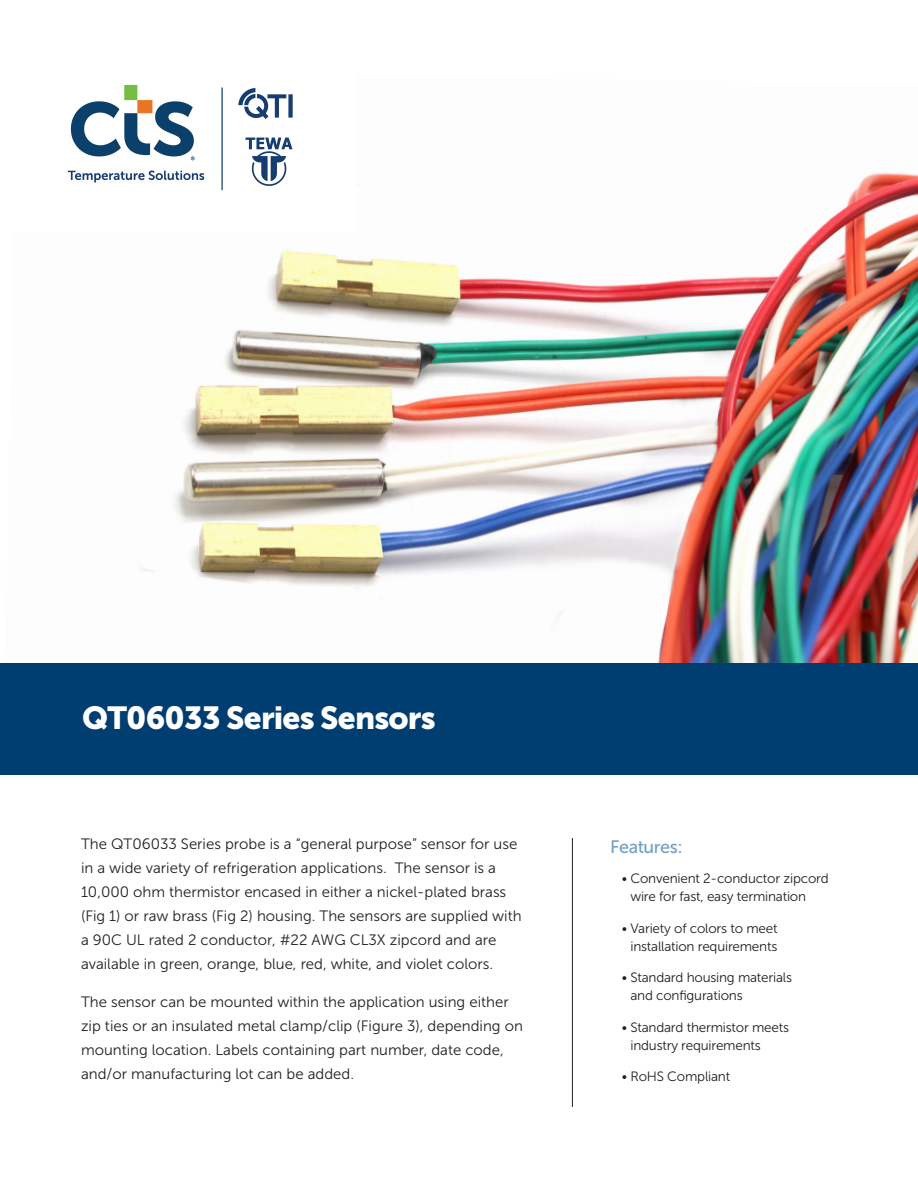
<style>
.page{position:relative;width:918px;height:1188px;background:#fff}
.page>*{position:absolute;margin:0;border:0;box-sizing:border-box;transform-origin:0 0}
.t1{font:31.8px "Museo Sans 900";letter-spacing:-.025em;color:#fff}
.t2{font:18px "Museo Sans 500";letter-spacing:-.025em;color:#73a0c4}
.t3{font:15px/24.2px "Museo Sans 300";color:#231f20}
.t4{font:13.5px/18px "Museo Sans 300";letter-spacing:-.015em;color:#231f20}
</style>
<div class="page">
<img style="left:10px;top:173px;width:908px;height:490px">
<div style="left:0;top:663px;width:918px;height:111px;background:#003d71"></div>
<img style="left:10px;top:84px;width:347px;height:148px">
<hr style="left:572px;top:838px;width:1px;height:269px;background:#231f20">
<p class="t1" style="left:82px;top:700px;width:355px">QT06033 Series Sensors</p>
<p class="t3" style="left:81px;top:832px;width:442px">The QT06033 Series probe is a “general purpose” sensor for use in a wide variety of refrigeration applications. The sensor is a 10,000 ohm thermistor encased in either a nickel-plated brass (Fig 1) or raw brass (Fig 2) housing. The sensors are supplied with a 90C UL rated 2 conductor, #22 AWG CL3X zipcord and are available in green, orange, blue, red, white, and violet colors.</p>
<p class="t3" style="left:81px;top:990px;width:443px">The sensor can be mounted within the application using either zip ties or an insulated metal clamp/clip (Figure 3), depending on mounting location. Labels containing part number, date code, and/or manufacturing lot can be added.</p>
<p class="t2" style="left:610px;top:837px;width:74px">Features:</p>
<p class="t4" style="left:630px;top:870px;width:200px;text-indent:-9px">• Convenient 2-conductor zipcord wire for fast, easy termination</p>
<p class="t4" style="left:622px;top:919px;width:157px;text-align:right">• Variety of colors to meet installation requirements</p>
<p class="t4" style="left:630px;top:969px;width:163px;text-indent:-9px">• Standard housing materials and configurations</p>
<p class="t4" style="left:630px;top:1018px;width:160px;text-indent:-9px">• Standard thermistor meets industry requirements</p>
<p class="t4" style="left:622px;top:1068px;width:110px">• RoHS Compliant</p>
</div>
